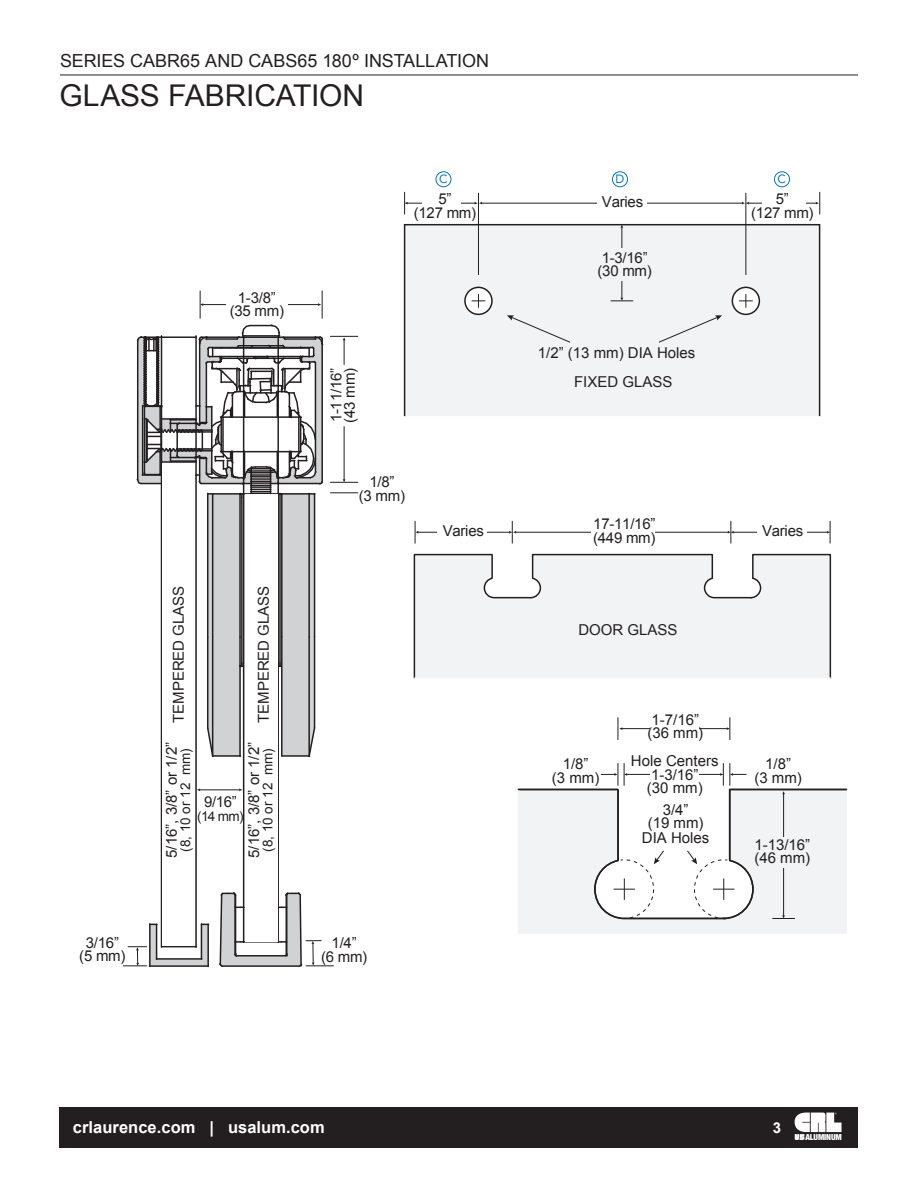
<style>
.page{position:relative;width:918px;height:1188px;background:#fff}
.page>*{position:absolute;margin:0;border:0;box-sizing:border-box;transform-origin:0 0}
.t1{font:30px "Arial";letter-spacing:-.005em;color:#231f20}
.t2{font:18px "Arial";color:#231f20}
.t3{font:700 16.5px "Arial";letter-spacing:.005em;color:#fff}
.t4{font:15px/13.5px "Arial";color:#231f20;text-align:center}
.t5{font:700 15px "Arial";color:#fff}
.t6{font:13.5px "Arial";color:#231f20}
.t7{font:12px "Avenir";color:#0079c2}
.t8{font:900 condensed 8.25px "Helvetica Neue";letter-spacing:-.015em;color:#fff}
</style>
<div class="page">
<div style="left:521px;top:792px;width:323px;height:139px;background:#f2f3f4"></div>
<div style="left:518px;top:789px;width:329px;height:145px;border:2px solid #f2f3f4"></div>
<hr style="left:519px;top:789px;width:99px;height:1px;background:#231f20">
<hr style="left:730px;top:789px;width:117px;height:1px;background:#231f20">
<hr style="left:622px;top:728px;width:106px;height:1px;background:#231f20">
<svg style="left:618px;top:718px;width:5px;height:22px"></svg>
<svg style="left:727px;top:718px;width:3px;height:22px"></svg>
<hr style="left:783px;top:793px;width:1px;height:123px;background:#231f20">
<svg style="left:773px;top:915px;width:22px;height:4px"></svg>
<svg style="left:593px;top:763px;width:162px;height:157px"></svg>
<div style="left:650px;top:710px;width:49px;height:32px;background:#fff"></div>
<div style="left:650px;top:759px;width:49px;height:31px;background:#fff"></div>
<div style="left:754px;top:837px;width:59px;height:30px;background:#f2f3f4"></div>
<hr style="left:515px;top:532px;width:214px;height:1px;background:#231f20">
<hr style="left:733px;top:532px;width:95px;height:1px;background:#231f20">
<svg style="left:728px;top:521px;width:6px;height:22px"></svg>
<svg style="left:827px;top:521px;width:4px;height:22px"></svg>
<svg style="left:413px;top:553px;width:419px;height:126px"></svg>
<hr style="left:415px;top:677px;width:415px;height:1px;background:#f2f3f4">
<div style="left:591px;top:515px;width:63px;height:32px;background:#fff"></div>
<hr style="left:418px;top:532px;width:92px;height:1px;background:#231f20">
<svg style="left:509px;top:521px;width:7px;height:22px"></svg>
<svg style="left:415px;top:521px;width:4px;height:22px"></svg>
<div style="left:438px;top:522px;width:49px;height:19px;background:#fff"></div>
<div style="left:757px;top:522px;width:50px;height:19px;background:#fff"></div>
<div style="left:404px;top:224px;width:416px;height:193px;background:#f2f3f4;border:2px solid #231f20"></div>
<div style="left:465px;top:287px;width:27px;height:27px;background:#fff;border-radius:50%"></div>
<div style="left:464px;top:287px;width:29px;height:28px;border:2px solid #231f20;border-radius:50%"></div>
<svg style="left:472px;top:294px;width:13px;height:13px"></svg>
<hr style="left:622px;top:227px;width:1px;height:72px;background:#231f20">
<svg style="left:611px;top:298px;width:22px;height:3px"></svg>
<div style="left:594px;top:249px;width:59px;height:32px;background:#f2f3f4"></div>
<div style="left:732px;top:287px;width:27px;height:27px;background:#fff;border-radius:50%"></div>
<div style="left:732px;top:287px;width:28px;height:28px;border:2px solid #231f20;border-radius:50%"></div>
<svg style="left:739px;top:294px;width:13px;height:13px"></svg>
<hr style="left:478px;top:193px;width:1px;height:82px;background:#231f20">
<hr style="left:407px;top:203px;width:68px;height:1px;background:#231f20">
<svg style="left:404px;top:192px;width:4px;height:22px"></svg>
<hr style="left:481px;top:203px;width:262px;height:1px;background:#231f20">
<svg style="left:474px;top:202px;width:8px;height:3px"></svg>
<div style="left:423px;top:190px;width:38px;height:32px;background:#fff"></div>
<hr style="left:745px;top:193px;width:1px;height:82px;background:#231f20">
<hr style="left:748px;top:203px;width:69px;height:1px;background:#231f20">
<svg style="left:742px;top:202px;width:7px;height:3px"></svg>
<svg style="left:816px;top:192px;width:4px;height:22px"></svg>
<div style="left:762px;top:187px;width:43px;height:32px;background:#fff"></div>
<svg style="left:507px;top:315px;width:64px;height:28px"></svg>
<svg style="left:658px;top:315px;width:64px;height:28px"></svg>
<div style="left:436px;top:171px;width:15px;height:16px;border:1px solid #0079c2;border-radius:50%"></div>
<div style="left:612px;top:171px;width:16px;height:16px;border:1px solid #0079c2;border-radius:50%"></div>
<div style="left:774px;top:171px;width:16px;height:16px;border:1px solid #0079c2;border-radius:50%"></div>
<div style="left:597px;top:193px;width:50px;height:20px;background:#fff"></div>
<svg style="left:123px;top:291px;width:235px;height:677px"></svg>
<hr style="left:60px;top:75px;width:798px;height:1px;background:#231f20">
<div style="left:59px;top:1107px;width:799px;height:41px;background:#231f20"></div>
<svg style="left:795px;top:1113px;width:47px;height:27px"></svg>
<p class="t2" style="left:60px;top:49px;width:431px">SERIES CABR65 AND CABS65 180º INSTALLATION</p>
<h1 class="t1" style="left:59px;top:76px;width:306px">Glass Fabrication</h1>
<p class="t4" style="left:230px;top:291px;width:56px">1-3/8” (35 mm)</p>
<p class="t4" style="left:172px;top:723px;width:139px;rotate:-90deg">TEMPERED GLASS</p>
<p class="t4" style="left:257px;top:723px;width:139px;rotate:-90deg">TEMPERED GLASS</p>
<p class="t4" style="left:165px;top:858px;width:117px;rotate:-90deg">5/16”, 3/8” or 1/2”</p>
<p class="t6" style="left:177px;top:852px;width:105px;rotate:-90deg">(8, 10 or 12 mm)</p>
<p class="t4" style="left:247px;top:858px;width:117px;rotate:-90deg">5/16”, 3/8” or 1/2”</p>
<p class="t6" style="left:259px;top:852px;width:105px;rotate:-90deg">(8, 10 or 12 mm)</p>
<p class="t4" style="left:204px;top:795px;width:34px">9/16”</p>
<p class="t6" style="left:197px;top:807px;width:48px">(14 mm)</p>
<p class="t7" style="left:439px;top:169px;width:10px">C</p>
<p class="t7" style="left:616px;top:169px;width:10px">D</p>
<p class="t7" style="left:778px;top:169px;width:10px">C</p>
<p class="t4" style="left:602px;top:195px;width:43px">Varies</p>
<p class="t4" style="left:414px;top:192px;width:64px">5”<br>(127 mm)</p>
<p class="t4" style="left:751px;top:192px;width:64px">5”<br>(127 mm)</p>
<p class="t4" style="left:598px;top:251px;width:56px;text-align:left">1-3/16” (30 mm)</p>
<p class="t4" style="left:330px;top:423px;width:56px;text-align:left;rotate:-90deg">1-11/16” (43 mm)</p>
<p class="t4" style="left:359px;top:476px;width:48px">1/8”<br>(3 mm)</p>
<p class="t4" style="left:574px;top:339px;width:123px;line-height:29px;text-align:left;text-indent:-36px">1/2” (13 mm) DIA Holes<br>FIXED GLASS</p>
<p class="t4" style="left:593px;top:518px;width:64px;text-align:left">17-11/16” (449 mm)</p>
<p class="t4" style="left:443px;top:524px;width:43px">Varies</p>
<p class="t4" style="left:762px;top:524px;width:43px">Varies</p>
<p class="t4" style="left:578px;top:623px;width:101px">DOOR GLASS</p>
<p class="t4" style="left:552px;top:757px;width:49px">1/8”<br>(3 mm)</p>
<p class="t4" style="left:647px;top:713px;width:57px;text-align:left">1-7/16” (36 mm)</p>
<p class="t4" style="left:631px;top:755px;width:89px">Hole Centers<br>1-3/16”<br>(30 mm)</p>
<p class="t4" style="left:648px;top:803px;width:57px">3/4”<br>(19 mm)</p>
<p class="t4" style="left:642px;top:831px;width:69px">DIA Holes</p>
<p class="t4" style="left:754px;top:757px;width:49px">1/8”<br>(3 mm)</p>
<p class="t4" style="left:754px;top:838px;width:57px;text-align:left">1-13/16” (46 mm)</p>
<p class="t4" style="left:79px;top:936px;width:48px">3/16” (5 mm)</p>
<p class="t4" style="left:321px;top:936px;width:48px">1/4”<br>(6 mm)</p>
<p class="t3" style="left:73px;top:1116px;width:253px">crlaurence.com | usalum.com</p>
<p class="t5" style="left:773px;top:1117px;width:10px">3</p>
<p class="t8" style="left:805px;top:1132px;width:38px">ALUMINUM</p>
</div>
